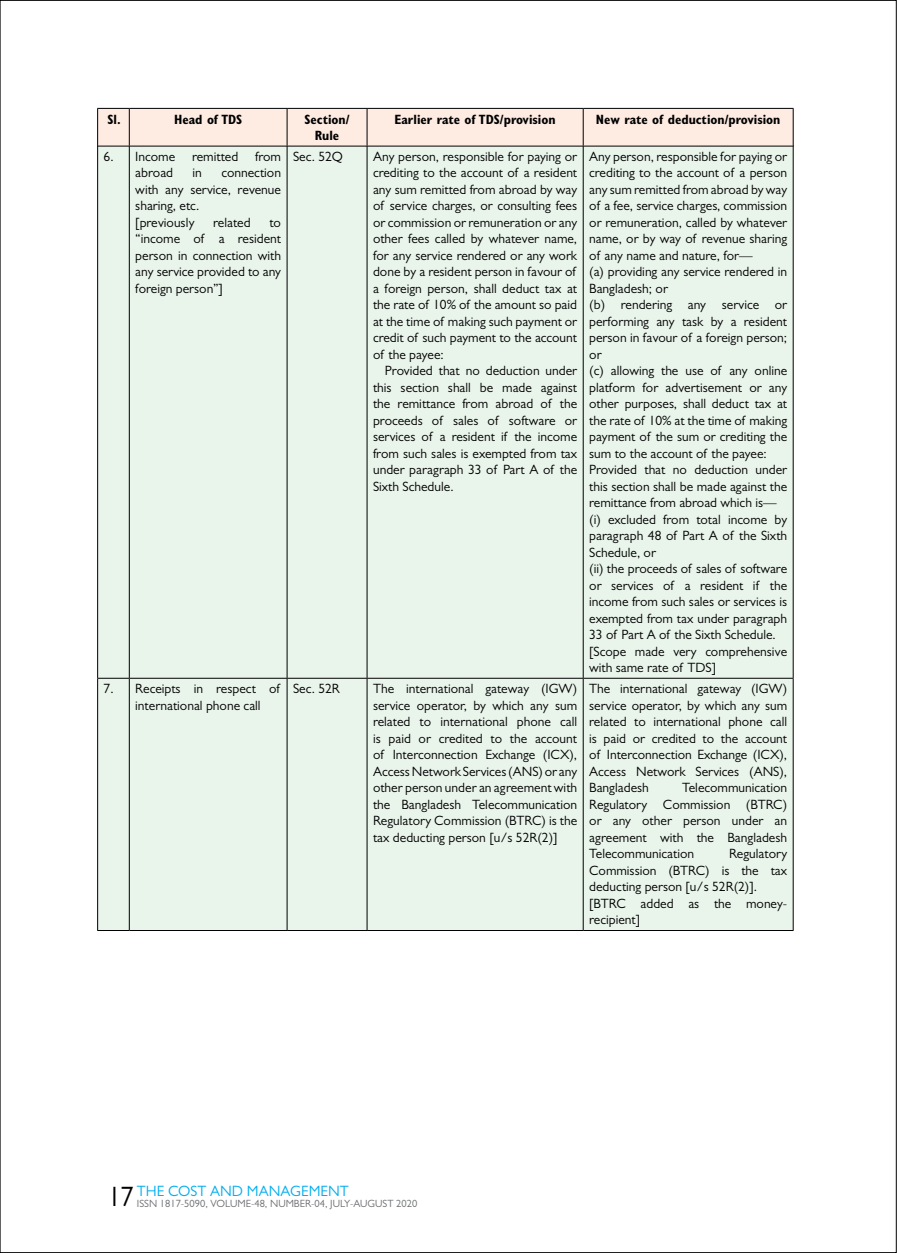
<style>
.page{position:relative;width:897px;height:1253px;background:#fff}
.page>*{position:absolute;margin:0;border:0;box-sizing:border-box;transform-origin:0 0}
.t1{font:15px "Gill Sans";color:#00aeef}
.t2{font:13.5px/16.5px "Gill Sans";color:#000;text-align:justify}
.t3{font:700 condensed 13.5px/16.5px "Gill Sans";color:#000;text-align:center}
.t4{font:10.5px "Gill Sans";color:#6d6e71}
.s1{font-size:28.2px;color:#000}
</style>
<div class="page">
<div style="left:98px;top:147px;width:694px;height:783px;background:#e9f4eb"></div>
<hr style="left:97px;top:146px;width:1px;height:532px;background:#000">
<hr style="left:97px;top:679px;width:1px;height:251px;background:#000">
<hr style="left:129px;top:146px;width:1px;height:532px;background:#000">
<hr style="left:287px;top:146px;width:1px;height:532px;background:#000">
<hr style="left:366px;top:146px;width:1px;height:532px;background:#000">
<hr style="left:582px;top:146px;width:1px;height:532px;background:#000">
<hr style="left:792px;top:146px;width:1px;height:532px;background:#000">
<hr style="left:129px;top:679px;width:1px;height:251px;background:#000">
<hr style="left:287px;top:679px;width:1px;height:251px;background:#000">
<hr style="left:366px;top:679px;width:1px;height:251px;background:#000">
<hr style="left:582px;top:679px;width:1px;height:251px;background:#000">
<hr style="left:792px;top:679px;width:1px;height:251px;background:#000">
<hr style="left:97px;top:678px;width:32px;height:1px;background:#000">
<hr style="left:129px;top:678px;width:158px;height:1px;background:#000">
<hr style="left:287px;top:678px;width:80px;height:1px;background:#000">
<hr style="left:367px;top:678px;width:216px;height:1px;background:#000">
<hr style="left:583px;top:678px;width:210px;height:1px;background:#000">
<hr style="left:97px;top:930px;width:32px;height:1px;background:#000">
<hr style="left:129px;top:930px;width:158px;height:1px;background:#000">
<hr style="left:287px;top:930px;width:80px;height:1px;background:#000">
<hr style="left:367px;top:930px;width:216px;height:1px;background:#000">
<hr style="left:583px;top:930px;width:210px;height:1px;background:#000">
<div style="left:98px;top:109px;width:694px;height:37px;background:#feebe2"></div>
<hr style="left:97px;top:108px;width:32px;height:1px;background:#000">
<hr style="left:97px;top:109px;width:1px;height:37px;background:#000">
<hr style="left:129px;top:108px;width:158px;height:1px;background:#000">
<hr style="left:129px;top:109px;width:1px;height:37px;background:#000">
<hr style="left:287px;top:108px;width:80px;height:1px;background:#000">
<hr style="left:287px;top:109px;width:1px;height:37px;background:#000">
<hr style="left:367px;top:108px;width:216px;height:1px;background:#000">
<hr style="left:366px;top:109px;width:1px;height:37px;background:#000">
<hr style="left:583px;top:108px;width:210px;height:1px;background:#000">
<hr style="left:582px;top:109px;width:1px;height:37px;background:#000">
<hr style="left:792px;top:109px;width:1px;height:37px;background:#000">
<hr style="left:97px;top:146px;width:32px;height:1px;background:#000">
<hr style="left:129px;top:146px;width:158px;height:1px;background:#000">
<hr style="left:287px;top:146px;width:80px;height:1px;background:#000">
<hr style="left:367px;top:146px;width:216px;height:1px;background:#000">
<hr style="left:583px;top:146px;width:210px;height:1px;background:#000">
<p class="t3" style="left:107px;top:111px;width:15px">Sl.</p>
<p class="t3" style="left:174px;top:111px;width:70px">Head of TDS</p>
<p class="t3" style="left:304px;top:111px;width:46px">Section/<br>Rule</p>
<p class="t3" style="left:394px;top:111px;width:162px">Earlier rate of TDS/provision</p>
<p class="t3" style="left:596px;top:111px;width:186px">New rate of deduction/provision</p>
<p class="t2" style="left:104px;top:148px;width:73px">6. Income</p>
<p class="t2" style="left:192px;top:148px;width:48px">remitted</p>
<p class="t2" style="left:255px;top:148px;width:27px">from</p>
<p class="t2" style="left:135px;top:164px;width:39px">abroad</p>
<p class="t2" style="left:193px;top:164px;width:11px">in</p>
<p class="t2" style="left:135px;top:164px;width:147px;text-align:left;text-indent:86px">connection with any service, revenue sharing, etc.<br>[previously</p>
<p class="t2" style="left:213px;top:214px;width:39px">related</p>
<p class="t2" style="left:135px;top:214px;width:147px;text-indent:134px">to “income of a resident person in connection with any service provided to any foreign person”]</p>
<p class="t2" style="left:293px;top:148px;width:51px">Sec. 52Q</p>
<p class="t2" style="left:373px;top:148px;width:206px">Any person, responsible for paying or crediting to the account of a resident any sum remitted from abroad by way of service charges, or consulting fees or commission or remuneration or any other fees called by whatever name, for any service rendered or any work done by a resident person in favour of a foreign person, shall deduct tax at the rate of 10% of the amount so paid at the time of making such payment or credit of such payment to the account of the payee:</p>
<p class="t2" style="left:373px;top:362px;width:206px;text-indent:12px">Provided that no deduction under this section shall be made against the remittance from abroad of the proceeds of sales of software or services of a resident if the income from such sales is exempted from tax under paragraph 33 of Part A of the Sixth Schedule.</p>
<p class="t2" style="left:589px;top:148px;width:199px;text-align:left">Any person, responsible for paying or crediting to the account of a person any sum remitted from abroad by way of a fee, service charges, commission or remuneration, called by whatever name, or by way of revenue sharing of any name and nature, for—<br>(a) providing any service rendered in<br>Bangladesh; or<br>(b) rendering any service or performing any task by a resident person in favour of a foreign person; or<br>(c) allowing the use of any online platform for advertisement or any other purposes, shall deduct tax at the rate of 10% at the time of making payment of the sum or crediting the sum to the account of the payee:<br>Provided that no deduction under this section shall be made against the remittance from abroad which is— (i) excluded from total income by paragraph 48 of Part A of the Sixth<br>Schedule, or<br>(ii) the proceeds of sales of software or services of a resident if the income from such sales or services is exempted from tax under paragraph<br>33 of Part A of the Sixth Schedule. [Scope made very comprehensive with same rate of TDS]</p>
<p class="t2" style="left:135px;top:680px;width:146px;text-indent:-32px">7. Receipts in respect of international phone call</p>
<p class="t2" style="left:293px;top:680px;width:48px">Sec. 52R</p>
<p class="t2" style="left:373px;top:680px;width:206px">The international gateway (IGW) service operator, by which any sum related to international phone call is paid or credited to the account of Interconnection Exchange (ICX), Access Network Services (ANS) or any other person under an agreement with the Bangladesh Telecommunication Regulatory Commission (BTRC) is the tax deducting person [u/s 52R(2)]</p>
<p class="t2" style="left:589px;top:680px;width:199px">The international gateway (IGW) service operator, by which any sum related to international phone call is paid or credited to the account of Interconnection Exchange (ICX), Access Network Services (ANS), Bangladesh</p>
<p class="t2" style="left:589px;top:779px;width:199px;text-indent:93px">Telecommunication Regulatory Commission (BTRC) or any other person under an agreement with the Bangladesh Telecommunication</p>
<p class="t2" style="left:589px;top:845px;width:199px;text-align:left;text-indent:140px">Regulatory<br>Commission (BTRC) is the tax deducting person [u/s 52R(2)]. [BTRC added as the money&shy;recipient]</p>
<p class="t1" style="left:108px;top:1182px;width:242px"><span class="s1">17</span> THE COST AND MANAGEMENT</p>
<p class="t4" style="left:137px;top:1197px;width:282px">ISSN 1817-5090, VOLUME-48, NUMBER-04, JULY-AUGUST 2020</p>
</div>
